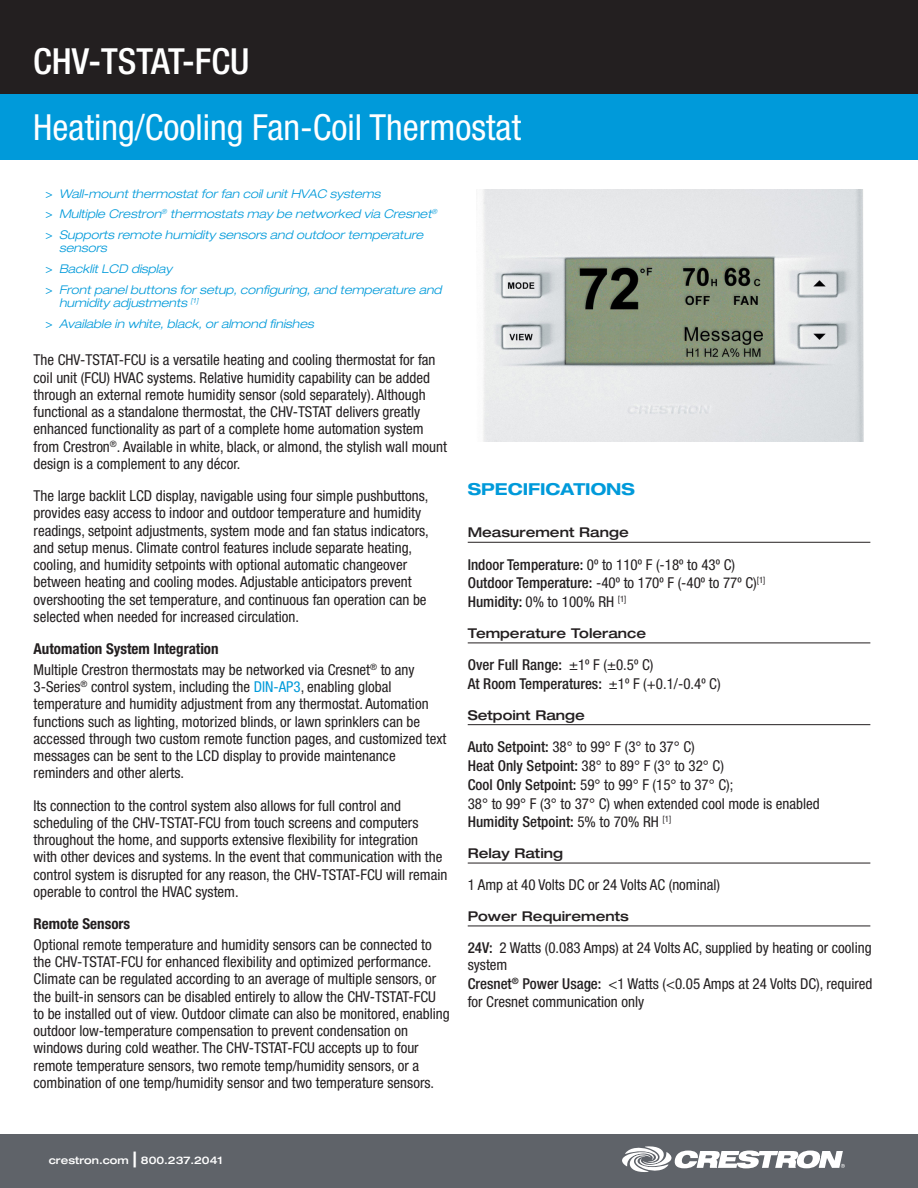
<style>
.page{position:relative;width:918px;height:1188px;background:#fff}
.page>*{position:absolute;margin:0;border:0;box-sizing:border-box;transform-origin:0 0}
.t1{font:condensed 36px "Helvetica Neue LT Std";color:#fff}
.t2{font:500 condensed 36px "Helvetica Neue LT Std";color:#fff}
.SPECIFICATIONS_title{font:700 expanded 16.5px "Helvetica Neue LT Std";color:#009ada}
.spec_description{font:condensed 15px/17.2px "Helvetica Neue LT Std";color:#231f20}
.spec_description-2{font:500 condensed 15px "Helvetica Neue LT Std";color:#231f20}
.bold_copy_headings{font:700 condensed 15px "Helvetica Neue LT Std";color:#231f20}
.spec_header{font:500 expanded 13.5px "Helvetica Neue LT Std";color:#231f20}
.t3{font:italic 300 expanded 12px/13.8px "Helvetica Neue LT Std";color:#009ada}
.t4{font:500 expanded 10.5px "Helvetica Neue LT Std";color:#fff}
.s1{font-weight:400;font-style:normal;font-stretch:condensed}
.s2{color:#009ada}
.s3{font-weight:500}
.s4{font-weight:400}
.s5{font-size:21px}
</style>
<div class="page">
<div style="left:0;top:0;width:918px;height:94px;background:#231f20"></div>
<div style="left:0;top:95px;width:918px;height:65px;background:#009ada"></div>
<div style="left:0;top:1134px;width:918px;height:54px;background:#5f6369"></div>
<svg style="left:622px;top:1146px;width:223px;height:26px"></svg>
<hr style="left:468px;top:542px;width:402px;height:1px;background:#231f20">
<hr style="left:468px;top:643px;width:402px;height:1px;background:#231f20">
<hr style="left:468px;top:724px;width:402px;height:1px;background:#231f20">
<hr style="left:468px;top:863px;width:402px;height:1px;background:#231f20">
<hr style="left:468px;top:926px;width:402px;height:1px;background:#231f20">
<img style="left:483px;top:189px;width:381px;height:252px">
<h1 class="t2" style="left:33px;top:40px;width:218px">CHV-TSTAT-FCU</h1>
<h1 class="t1" style="left:33px;top:107px;width:489px">Heating/Cooling Fan-Coil Thermostat</h1>
<p class="t3" style="left:46px;top:187px;width:336px"><span class="s1">&gt;</span> Wall-mount thermostat for fan coil unit HVAC systems</p>
<p class="t3" style="left:46px;top:207px;width:393px"><span class="s1">&gt;</span> Multiple Crestron<sup>®</sup> thermostats may be networked via Cresnet<sup>®</sup></p>
<p class="t3" style="left:59px;top:228px;width:366px;text-indent:-14px"><span class="s1">&gt;</span> Supports remote humidity sensors and outdoor temperature sensors</p>
<p class="t3" style="left:46px;top:262px;width:128px"><span class="s1">&gt;</span> Backlit LCD display</p>
<p class="t3" style="left:59px;top:283px;width:384px;text-indent:-14px"><span class="s1">&gt;</span> Front panel buttons for setup, configuring, and temperature and humidity adjustments <sup>[1]</sup></p>
<p class="t3" style="left:46px;top:317px;width:270px"><span class="s1">&gt;</span> Available in white, black, or almond finishes</p>
<p class="spec_description" style="left:34px;top:351px;width:415px">The CHV-TSTAT-FCU is a versatile heating and cooling thermostat for fan coil unit (FCU) HVAC systems. Relative humidity capability can be added through an external remote humidity sensor (sold separately). Although functional as a standalone thermostat, the CHV-TSTAT delivers greatly enhanced functionality as part of a complete home automation system from Crestron<sup>®</sup>. Available in white, black, or almond, the stylish wall mount design is a complement to any décor.</p>
<p class="spec_description" style="left:34px;top:487px;width:397px">The large backlit LCD display, navigable using four simple pushbuttons, provides easy access to indoor and outdoor temperature and humidity readings, setpoint adjustments, system mode and fan status indicators, and setup menus. Climate control features include separate heating, cooling, and humidity setpoints with optional automatic changeover between heating and cooling modes. Adjustable anticipators prevent overshooting the set temperature, and continuous fan operation can be selected when needed for increased circulation.</p>
<p class="bold_copy_headings" style="left:34px;top:640px;width:187px">Automation System Integration</p>
<p class="spec_description" style="left:34px;top:661px;width:414px">Multiple Crestron thermostats may be networked via Cresnet<sup>®</sup> to any 3-Series<sup>®</sup> control system, including the <span class="s2">DIN-AP3</span>, enabling global temperature and humidity adjustment from any thermostat. Automation functions such as lighting, motorized blinds, or lawn sprinklers can be accessed through two custom remote function pages, and customized text messages can be sent to the LCD display to provide maintenance reminders and other alerts.</p>
<p class="spec_description" style="left:34px;top:797px;width:415px">Its connection to the control system also allows for full control and scheduling of the CHV-TSTAT-FCU from touch screens and computers throughout the home, and supports extensive flexibility for integration<br>with other devices and systems. In the event that communication with the control system is disrupted for any reason, the CHV-TSTAT-FCU will remain operable to control the HVAC system.</p>
<p class="bold_copy_headings" style="left:34px;top:915px;width:98px">Remote Sensors</p>
<p class="spec_description" style="left:34px;top:936px;width:418px">Optional remote temperature and humidity sensors can be connected to the CHV-TSTAT-FCU for enhanced flexibility and optimized performance.<br>Climate can be regulated according to an average of multiple sensors, or the built-in sensors can be disabled entirely to allow the CHV-TSTAT-FCU to be installed out of view. Outdoor climate can also be monitored, enabling outdoor low-temperature compensation to prevent condensation on windows during cold weather. The CHV-TSTAT-FCU accepts up to four remote temperature sensors, two remote temp/humidity sensors, or a combination of one temp/humidity sensor and two temperature sensors.</p>
<p class="SPECIFICATIONS_title" style="left:468px;top:479px;width:169px">SPECIFICATIONS</p>
<p class="spec_header" style="left:468px;top:524px;width:163px">Measurement Range</p>
<p class="spec_description" style="left:468px;top:556px;width:269px"><span class="s3">Indoor Temperature:</span> 0º to 110º F (-18º to 43º C)</p>
<p class="spec_description" style="left:468px;top:574px;width:299px"><span class="s3">Outdoor Temperature:</span> -40º to 170º F (-40º to 77º C)<sup>[1]</sup></p>
<p class="spec_description" style="left:468px;top:593px;width:160px"><span class="s3">Humidity:</span> 0% to 100% RH <sup>[1]</sup></p>
<p class="spec_header" style="left:468px;top:625px;width:180px">Temperature Tolerance</p>
<p class="spec_description-2" style="left:468px;top:656px;width:187px">Over Full Range: <span class="s4">±1º F (±0.5º C)</span></p>
<p class="spec_description-2" style="left:468px;top:675px;width:254px">At Room Temperatures: <span class="s4">±1º F (+0.1/-0.4º C)</span></p>
<p class="spec_header" style="left:468px;top:707px;width:119px">Setpoint Range</p>
<p class="spec_description" style="left:468px;top:738px;width:229px"><span class="s3">Auto Setpoint:</span> 38° to 99° F (3° to 37° C)</p>
<p class="spec_description" style="left:468px;top:757px;width:258px"><span class="s3">Heat Only Setpoint:</span> 38° to 89° F (3° to 32° C)</p>
<p class="spec_description" style="left:468px;top:776px;width:267px"><span class="s3">Cool Only Setpoint:</span> 59° to 99° F (15° to 37° C);</p>
<p class="spec_description" style="left:468px;top:795px;width:353px">38° to 99° F (3° to 37° C) when extended cool mode is enabled</p>
<p class="spec_description-2" style="left:468px;top:813px;width:205px">Humidity Setpoint: <span class="s4">5% to 70% RH</span> <sup>[1]</sup></p>
<p class="spec_header" style="left:468px;top:845px;width:97px">Relay Rating</p>
<p class="spec_description" style="left:468px;top:876px;width:254px">1 Amp at 40 Volts DC or 24 Volts AC (nominal)</p>
<p class="spec_header" style="left:468px;top:908px;width:163px">Power Requirements</p>
<p class="spec_description" style="left:468px;top:939px;width:405px"><span class="s3">24V:</span> 2 Watts (0.083 Amps) at 24 Volts AC, supplied by heating or cooling system</p>
<p class="spec_description" style="left:468px;top:975px;width:406px"><span class="s3">Cresnet</span><sup>®</sup> <span class="s3">Power Usage:</span> &lt;1 Watts (&lt;0.05 Amps at 24 Volts DC), required for Cresnet communication only</p>
<p class="t4" style="left:49px;top:1153px;width:175px">crestron.com <span class="s5">|</span> 800.237.2041</p>
</div>
